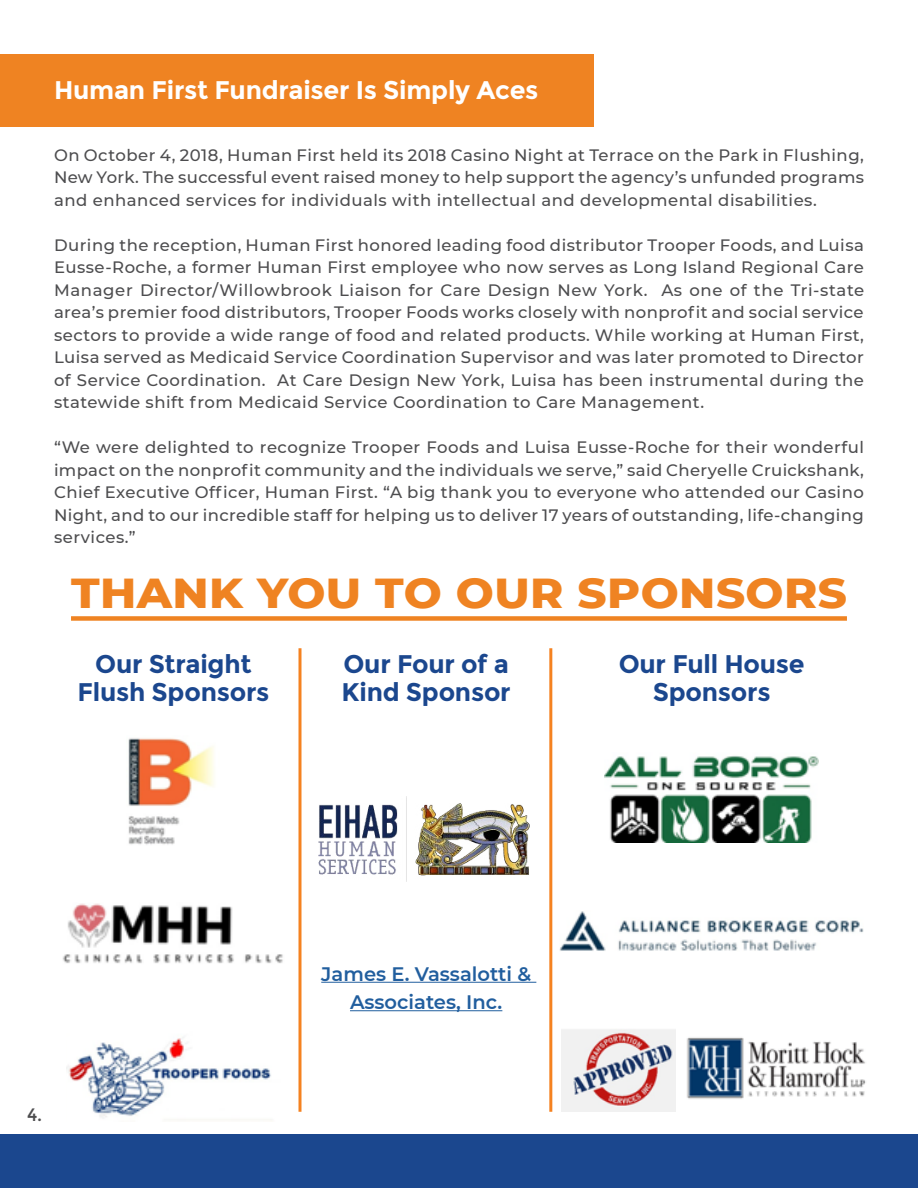
<style>
.page{position:relative;width:918px;height:1188px;background:#fff}
.page>*{position:absolute;margin:0;border:0;box-sizing:border-box;transform-origin:0 0}
.t1{font:800 42.75px "Montserrat";letter-spacing:.01em;color:#ef8322;scale:1.05 1}
.t2{font:700 25.5px/28.5px "Montserrat";letter-spacing:-.01em;color:#1b478e;text-align:center}
.t3{font:700 25.5px "Montserrat";letter-spacing:-.01em;color:#fff}
.t4{font:600 19.5px/28.5px "Montserrat";color:#215e9e;text-align:center}
.t5{font:18px "Montserrat";color:#4d4d4f}
.t6{font:500 16.5px/22.5px "Montserrat";letter-spacing:.03em;color:#4d4d4f;text-align:justify}
</style>
<div class="page">
<div style="left:0;top:1134px;width:918px;height:54px;background:#1b478e"></div>
<div style="left:0;top:54px;width:594px;height:73px;background:#ef8322"></div>
<div style="left:71px;top:616px;width:776px;height:5px;background:#ef8322"></div>
<img style="left:128px;top:738px;width:86px;height:107px">
<img style="left:62px;top:903px;width:221px;height:61px">
<img style="left:67px;top:1037px;width:204px;height:81px">
<img style="left:319px;top:796px;width:210px;height:85px">
<hr style="left:321px;top:982px;width:215px;height:1px;background:#215e9e">
<hr style="left:350px;top:1010px;width:152px;height:1px;background:#215e9e">
<img style="left:604px;top:756px;width:215px;height:87px">
<img style="left:560px;top:911px;width:304px;height:40px">
<img style="left:561px;top:1029px;width:115px;height:83px">
<img style="left:687px;top:1037px;width:179px;height:62px">
<svg style="left:298px;top:648px;width:4px;height:464px"></svg>
<hr style="left:549px;top:648px;width:3px;height:464px;background:#f58220">
<h2 class="t3" style="left:54px;top:74px;width:486px">Human First Fundraiser Is Simply Aces</h2>
<p class="t6" style="left:54px;top:143px;width:812px">On October 4, 2018, Human First held its 2018 Casino Night at Terrace on the Park in Flushing, New York. The successful event raised money to help support the agency’s unfunded programs and enhanced services for individuals with intellectual and developmental disabilities.</p>
<p class="t6" style="left:54px;top:233px;width:812px">During the reception, Human First honored leading food distributor Trooper Foods, and Luisa Eusse-Roche, a former Human First employee who now serves as Long Island Regional Care Manager Director/Willowbrook Liaison for Care Design New York. As one of the Tri-state area’s premier food distributors, Trooper Foods works closely with nonprofit and social service sectors to provide a wide range of food and related products. While working at Human First, Luisa served as Medicaid Service Coordination Supervisor and was later promoted to Director of Service Coordination. At Care Design New York, Luisa has been instrumental during the statewide shift from Medicaid Service Coordination to Care Management.</p>
<p class="t6" style="left:54px;top:435px;width:812px">“We were delighted to recognize Trooper Foods and Luisa Eusse-Roche for their wonderful impact on the nonprofit community and the individuals we serve,” said Cheryelle Cruickshank, Chief Executive Officer, Human First. “A big thank you to everyone who attended our Casino Night, and to our incredible staff for helping us to deliver 17 years of outstanding, life-changing services.”</p>
<h1 class="t1" style="left:71px;top:561px;width:740px">THANK YOU TO OUR SPONSORS</h1>
<h2 class="t2" style="left:78px;top:650px;width:193px">Our Straight<br>Flush Sponsors</h2>
<h2 class="t2" style="left:342px;top:650px;width:171px;text-align:left">Our Four of a<br>Kind Sponsor</h2>
<h2 class="t2" style="left:619px;top:650px;width:187px">Our Full House<br>Sponsors</h2>
<p class="t5" style="left:27px;top:1104px;width:17px">4.</p>
<p class="t4" style="left:321px;top:959px;width:211px">James E. Vassalotti &amp;<br>Associates, Inc.</p>
</div>
